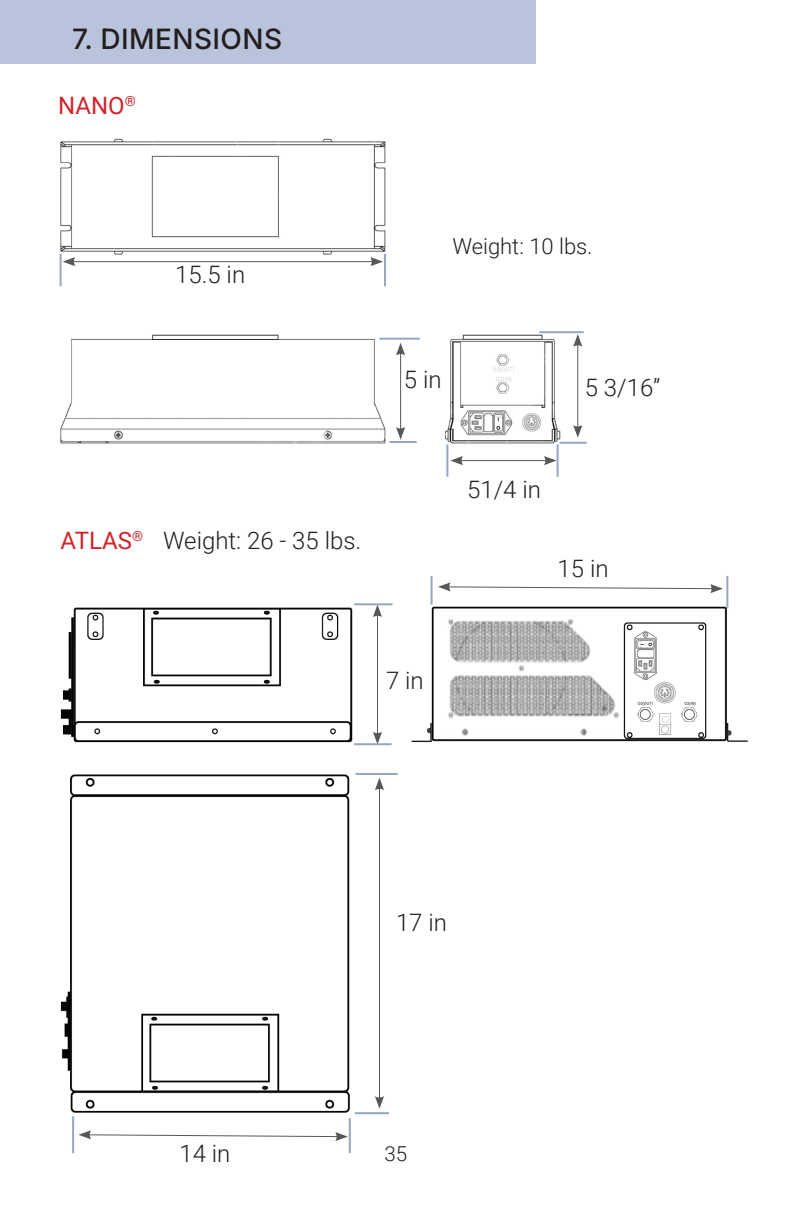
<style>
.page{position:relative;width:792px;height:1224px;background:#fff}
.page>*{position:absolute;margin:0;border:0;box-sizing:border-box;transform-origin:0 0}
.t1{font:28px "Inter";letter-spacing:.015em;color:#231f20}
.t2{font:300 24px "Roboto";color:#231f20}
.t3{font:24px "Roboto";color:#d1232a}
.t4{font:300 22px "Roboto";color:#231f20}
.t5{font:300 20.6px "Roboto";color:#231f20}
.s1{font-weight:400;color:#d1232a}
</style>
<div class="page">
<img style="left:59px;top:138px;width:528px;height:315px">
<img style="left:60px;top:576px;width:688px;height:539px">
<div style="left:0;top:0;width:535px;height:63px;background:#b9c3db"></div>
<hr style="left:577px;top:344px;width:1px;height:84px;background:#57585a">
<svg style="left:573px;top:425px;width:9px;height:13px"></svg>
<svg style="left:573px;top:334px;width:9px;height:13px"></svg>
<hr style="left:460px;top:460px;width:87px;height:1px;background:#57585a">
<svg style="left:544px;top:456px;width:13px;height:9px"></svg>
<svg style="left:450px;top:456px;width:13px;height:9px"></svg>
<hr style="left:60px;top:254px;width:2px;height:32px;background:#95a7c1">
<hr style="left:384px;top:254px;width:2px;height:32px;background:#95a7c1">
<hr style="left:557px;top:444px;width:2px;height:33px;background:#95a7c1">
<hr style="left:560px;top:442px;width:27px;height:2px;background:#95a7c1">
<hr style="left:539px;top:331px;width:45px;height:2px;background:#95a7c1">
<hr style="left:355px;top:1112px;width:34px;height:2px;background:#95a7c1">
<hr style="left:72px;top:1116px;width:2px;height:37px;background:#95a7c1">
<hr style="left:349px;top:1118px;width:2px;height:35px;background:#95a7c1">
<svg style="left:78px;top:1130px;width:270px;height:11px"></svg>
<hr style="left:377px;top:614px;width:1px;height:121px;background:#57585a">
<svg style="left:373px;top:732px;width:9px;height:11px"></svg>
<svg style="left:373px;top:605px;width:9px;height:12px"></svg>
<hr style="left:354px;top:603px;width:39px;height:2px;background:#95a7c1">
<hr style="left:354px;top:743px;width:38px;height:2px;background:#95a7c1">
<hr style="left:431px;top:576px;width:2px;height:29px;background:#95a7c1">
<hr style="left:726px;top:576px;width:2px;height:32px;background:#95a7c1">
<hr style="left:379px;top:787px;width:1px;height:312px;background:#57585a">
<svg style="left:375px;top:1096px;width:9px;height:13px"></svg>
<svg style="left:375px;top:778px;width:9px;height:12px"></svg>
<hr style="left:356px;top:773px;width:42px;height:2px;background:#95a7c1">
<hr style="left:446px;top:444px;width:2px;height:33px;background:#95a7c1">
<svg style="left:438px;top:582px;width:285px;height:11px"></svg>
<hr style="left:390px;top:441px;width:27px;height:2px;background:#95a7c1">
<hr style="left:379px;top:338px;width:41px;height:2px;background:#95a7c1">
<hr style="left:400px;top:352px;width:1px;height:78px;background:#57585a">
<svg style="left:396px;top:427px;width:9px;height:13px"></svg>
<svg style="left:396px;top:343px;width:9px;height:12px"></svg>
<hr style="left:72px;top:261px;width:302px;height:1px;background:#57585a">
<svg style="left:370px;top:257px;width:13px;height:9px"></svg>
<svg style="left:63px;top:257px;width:12px;height:9px"></svg>
<p class="t1" style="left:72px;top:17px;width:212px">7. DIMENSIONS</p>
<p class="t3" style="left:58px;top:89px;width:79px">NANO<sup>®</sup></p>
<p class="t2" style="left:175px;top:257px;width:72px">15.5 in</p>
<p class="t2" style="left:61px;top:524px;width:302px"><span class="s1">ATLAS</span><sup>®</sup> Weight: 26 - 35 lbs.</p>
<p class="t4" style="left:452px;top:230px;width:142px">Weight: 10 lbs.</p>
<p class="t2" style="left:404px;top:363px;width:39px">5 in</p>
<p class="t2" style="left:585px;top:371px;width:77px">5 3/16”</p>
<p class="t2" style="left:467px;top:473px;width:75px">51/4 in</p>
<p class="t2" style="left:558px;top:551px;width:52px">15 in</p>
<p class="t2" style="left:386px;top:663px;width:39px">7 in</p>
<p class="t2" style="left:179px;top:1137px;width:52px">14 in</p>
<p class="t2" style="left:396px;top:906px;width:52px">17 in</p>
<p class="t5" style="left:385px;top:1139px;width:24px">35</p>
</div>
